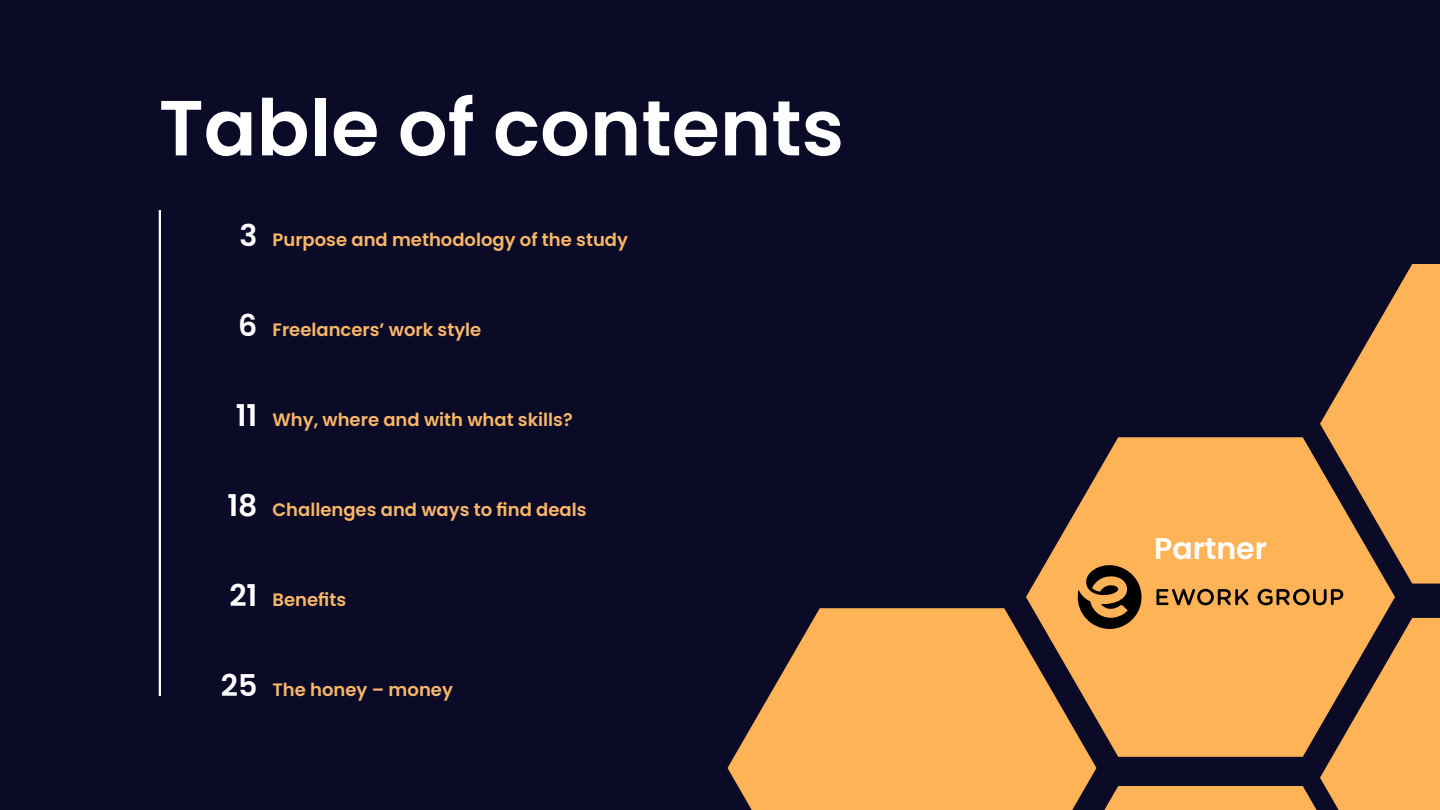
<style>
.page{position:relative;width:1440px;height:810px;background:#0b0b28}
.page>*{position:absolute;margin:0;border:0;box-sizing:border-box;transform-origin:0 0}
.t1{font:600 78px "Poppins";color:#fff}
.t2{font:600 30px "Poppins";color:#fff}
.t3{font:600 18px "Poppins";color:#f9b768}
.s1{font-size:30px;color:#fff}
</style>
<div class="page">
<svg style="left:1026px;top:507px;width:52px;height:101px;fill:#ffb357"></svg>
<svg style="left:728px;top:608px;width:350px;height:202px;background:#d9994f"></svg>
<hr style="left:159px;top:210px;width:2px;height:486px;background:#fff">
<svg style="left:1078px;top:264px;width:362px;height:546px"></svg>
<h1 class="t1" style="left:159px;top:83px;width:687px">Table of contents</h1>
<p class="t3" style="left:240px;top:229px;width:390px"><span class="s1">3</span> Purpose and methodology of the study</p>
<p class="t3" style="left:238px;top:319px;width:245px"><span class="s1">6</span> Freelancers’ work style</p>
<p class="t3" style="left:236px;top:409px;width:338px"><span class="s1">11</span> Why, where and with what skills?</p>
<p class="t3" style="left:227px;top:499px;width:361px"><span class="s1">18</span> Challenges and ways to find deals</p>
<p class="t3" style="left:229px;top:589px;width:118px"><span class="s1">21</span> Benefits</p>
<p class="t3" style="left:221px;top:679px;width:233px"><span class="s1">25</span> The honey – money</p>
<h2 class="t2" style="left:1154px;top:531px;width:114px">Partner</h2>
</div>
